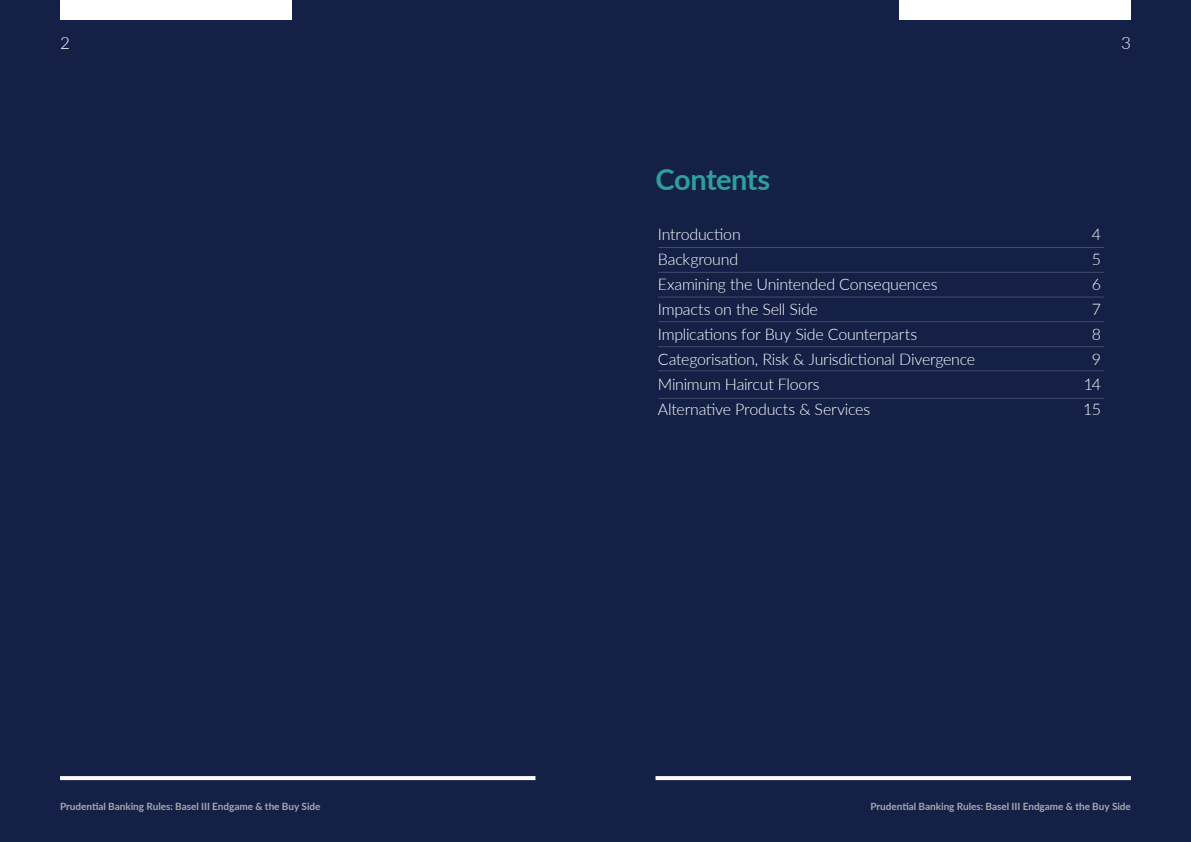
<style>
.page{position:relative;width:1191px;height:842px;background:#fff}
.page>*{position:absolute;margin:0;border:0;box-sizing:border-box;transform-origin:0 0}
.Headline_29_34_Left{font:700 29px "Lato";letter-spacing:-.015em;color:#2da09c}
.t1{font:300 17px "Lato";color:#fff}
.Headline_16_20_Left{font:300 16px "Lato";letter-spacing:-.015em;color:#fff}
.Headline_29_34_Left-2{font:300 16px "Lato";letter-spacing:-.02em;color:#fff}
.t2{font:700 10px "Lato";color:#a8a9ad}
</style>
<div class="page">
<div style="left:0;top:0;width:595px;height:842px;background:#152046"></div>
<div style="left:595px;top:0;width:596px;height:842px;background:#152046"></div>
<svg style="left:60px;top:776px;width:475px;height:4px;background:#f9f9fa"></svg>
<svg style="left:655px;top:776px;width:476px;height:4px;background:#f8f9fa"></svg>
<div style="left:60px;top:0;width:232px;height:20px;background:#fff"></div>
<div style="left:899px;top:0;width:232px;height:20px;background:#fff"></div>
<hr style="left:658px;top:247px;width:446px;height:1px;background:#fff">
<hr style="left:658px;top:370px;width:446px;height:1px;background:#fff">
<hr style="left:658px;top:272px;width:446px;height:1px;background:#fff">
<hr style="left:658px;top:297px;width:446px;height:1px;background:#fff">
<hr style="left:658px;top:321px;width:446px;height:1px;background:#fff">
<hr style="left:658px;top:346px;width:446px;height:1px;background:#fff">
<hr style="left:658px;top:398px;width:446px;height:1px;background:#fff">
<p class="t1" style="left:60px;top:31px;width:11px">2</p>
<p class="t1" style="left:1121px;top:31px;width:11px">3</p>
<p class="Headline_29_34_Left" style="left:655px;top:158px;width:116px">Contents</p>
<p class="Headline_16_20_Left" style="left:658px;top:223px;width:84px">Introduction</p>
<p class="Headline_16_20_Left" style="left:1091px;top:223px;width:11px">4</p>
<p class="Headline_16_20_Left" style="left:658px;top:248px;width:82px">Background</p>
<p class="Headline_16_20_Left" style="left:1091px;top:248px;width:11px">5</p>
<p class="Headline_16_20_Left" style="left:658px;top:273px;width:281px">Examining the Unintended Consequences</p>
<p class="Headline_16_20_Left" style="left:1091px;top:273px;width:11px">6</p>
<p class="Headline_16_20_Left" style="left:658px;top:298px;width:161px">Impacts on the Sell Side</p>
<p class="Headline_16_20_Left" style="left:1091px;top:298px;width:11px">7</p>
<p class="Headline_16_20_Left" style="left:658px;top:323px;width:261px">Implications for Buy Side Counterparts</p>
<p class="Headline_16_20_Left" style="left:1091px;top:323px;width:11px">8</p>
<p class="Headline_29_34_Left-2" style="left:658px;top:348px;width:319px">Categorisation, Risk &amp; Jurisdictional Divergence</p>
<p class="Headline_29_34_Left-2" style="left:1091px;top:348px;width:11px">9</p>
<p class="Headline_29_34_Left-2" style="left:658px;top:373px;width:163px">Minimum Haircut Floors</p>
<p class="Headline_29_34_Left-2" style="left:1083px;top:373px;width:19px">14</p>
<p class="Headline_29_34_Left-2" style="left:658px;top:398px;width:214px">Alternative Products &amp; Services</p>
<p class="Headline_29_34_Left-2" style="left:1083px;top:398px;width:20px">15</p>
<p class="t2" style="left:60px;top:799px;width:262px">Prudential Banking Rules: Basel III Endgame &amp; the Buy Side</p>
<p class="t2" style="left:870px;top:799px;width:262px">Prudential Banking Rules: Basel III Endgame &amp; the Buy Side</p>
</div>
